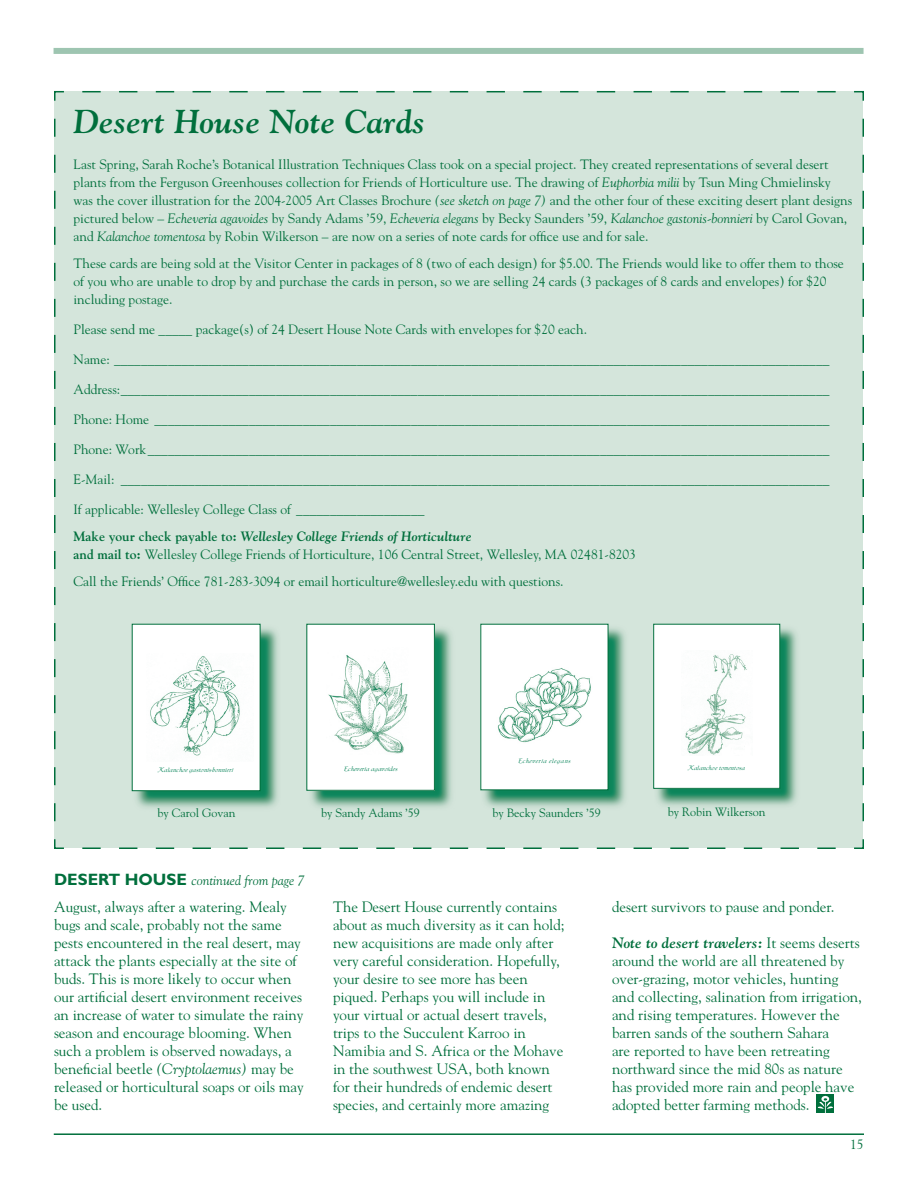
<style>
.page{position:relative;width:918px;height:1188px;background:#fff}
.page>*{position:absolute;margin:0;border:0;box-sizing:border-box;transform-origin:0 0}
.t1{font:italic 700 33px "Goudy";color:#006f3c}
.t2{font:15px/18px "Goudy";color:#006f3c}
.t3{font:13.5px/18px "Goudy";color:#006f3c}
.t4{font:italic 13.5px "Goudy";color:#006f3c}
.t5{font:12px "Goudy";color:#006f3c}
.t6{font:6.3px "Chaucer";color:#10885f}
.t7{font:6.3px "Chaucer";letter-spacing:.06em;color:#10885f}
.t8{font:6.15px "Chaucer";color:#10885f}
.s1{font-style:italic}
.s2{font-weight:700}
.s3{font-weight:700;font-style:italic}
.s4{font-family:"Gill Sans";font-weight:700;font-style:normal;font-size:16.5px}
</style>
<div class="page">
<hr style="left:54px;top:1133px;width:810px;height:2px;background:#006f3c">
<div style="left:54px;top:48px;width:810px;height:6px;background:#9ec5b1"></div>
<div style="left:54px;top:91px;width:810px;height:758px;background:#d4e5db"></div>
<img style="left:481px;top:625px;width:147px;height:186px">
<div style="left:481px;top:624px;width:127px;height:166px;background:#fff"></div>
<img style="left:497px;top:668px;width:94px;height:75px">
<img style="left:133px;top:625px;width:148px;height:187px">
<div style="left:132px;top:624px;width:128px;height:167px;background:#fff"></div>
<img style="left:150px;top:656px;width:90px;height:100px">
<img style="left:307px;top:625px;width:148px;height:186px">
<div style="left:307px;top:624px;width:127px;height:166px;background:#fff"></div>
<img style="left:328px;top:655px;width:80px;height:99px">
<img style="left:654px;top:625px;width:146px;height:184px">
<div style="left:654px;top:624px;width:126px;height:164px;background:#fff"></div>
<div style="left:653px;top:624px;width:127px;height:165px;border:1px solid #006f3c"></div>
<img style="left:685px;top:654px;width:62px;height:101px">
<img style="left:816px;top:1095px;width:18px;height:18px">
<h1 class="t1" style="left:74px;top:101px;width:353px">Desert House Note Cards</h1>
<p class="t3" style="left:74px;top:155px;width:780px">Last Spring, Sarah Roche’s Botanical Illustration Techniques Class took on a special project. They created representations of several desert plants from the Ferguson Greenhouses collection for Friends of Horticulture use. The drawing of <span class="s1">Euphorbia milii</span> by Tsun Ming Chmielinsky was the cover illustration for the 2004-2005 Art Classes Brochure <span class="s1">(see sketch on page 7)</span> and the other four of these exciting desert plant designs pictured below – <span class="s1">Echeveria agavoides</span> by Sandy Adams ’59, <span class="s1">Echeveria elegans</span> by Becky Saunders ’59, <span class="s1">Kalanchoe gastonis-bonnieri</span> by Carol Govan, and <span class="s1">Kalanchoe tomentosa</span> by Robin Wilkerson – are now on a series of note cards for office use and for sale.</p>
<p class="t3" style="left:74px;top:254px;width:772px">These cards are being sold at the Visitor Center in packages of 8 (two of each design) for $5.00. The Friends would like to offer them to those of you who are unable to drop by and purchase the cards in person, so we are selling 24 cards (3 packages of 8 cards and envelopes) for $20 including postage.</p>
<p class="t3" style="left:74px;top:320px;width:515px">Please send me _____ package(s) of 24 Desert House Note Cards with envelopes for $20 each.</p>
<p class="t3" style="left:74px;top:350px;width:757px">Name: __________________________________________________________________________________________________________</p>
<p class="t3" style="left:74px;top:380px;width:757px">Address: _________________________________________________________________________________________________________</p>
<p class="t3" style="left:74px;top:410px;width:757px">Phone: Home ____________________________________________________________________________________________________</p>
<p class="t3" style="left:74px;top:440px;width:757px">Phone: Work _____________________________________________________________________________________________________</p>
<p class="t3" style="left:74px;top:470px;width:757px">E-Mail: _________________________________________________________________________________________________________</p>
<p class="t3" style="left:74px;top:496px;width:400px;line-height:27px">If applicable: Wellesley College Class of ___________________<br><span class="s2">Make your check payable to:</span> <span class="s3">Wellesley College Friends of Horticulture</span></p>
<p class="t3" style="left:74px;top:541px;width:564px;line-height:27px"><span class="s2">and mail to:</span> Wellesley College Friends of Horticulture, 106 Central Street, Wellesley, MA 02481-8203<br>Call the Friends’ Office 781-283-3094 or email horticulture@wellesley.edu with questions.</p>
<p class="t7" style="left:519px;top:757px;width:53px">Echeveria elegans</p>
<p class="t6" style="left:159px;top:766px;width:76px">Kalanchoe gastonis-bonnieri</p>
<p class="t6" style="left:344px;top:765px;width:55px">Echeveria agavoides</p>
<p class="t8" style="left:689px;top:764px;width:58px">Kalanchoe tomentosa</p>
<p class="t5" style="left:158px;top:805px;width:79px">by Carol Govan</p>
<p class="t5" style="left:321px;top:805px;width:100px">by Sandy Adams ’59</p>
<p class="t5" style="left:493px;top:805px;width:110px">by Becky Saunders ’59</p>
<p class="t5" style="left:668px;top:804px;width:99px">by Robin Wilkerson</p>
<p class="t4" style="left:54px;top:873px;width:252px"><span class="s4">DESERT HOUSE</span> continued from page 7</p>
<p class="t2" style="left:54px;top:897px;width:251px">August, always after a watering. Mealy bugs and scale, probably not the same pests encountered in the real desert, may attack the plants especially at the site of buds. This is more likely to occur when our artificial desert environment receives an increase of water to simulate the rainy season and encourage blooming. When such a problem is observed nowadays, a beneficial beetle <span class="s1">(Cryptolaemus)</span> may be released or horticultural soaps or oils may be used.</p>
<p class="t2" style="left:333px;top:897px;width:233px">The Desert House currently contains about as much diversity as it can hold; new acquisitions are made only after very careful consideration. Hopefully, your desire to see more has been piqued. Perhaps you will include in your virtual or actual desert travels, trips to the Succulent Karroo in Namibia and S. Africa or the Mohave in the southwest USA, both known for their hundreds of endemic desert species, and certainly more amazing</p>
<p class="t2" style="left:612px;top:897px;width:224px">desert survivors to pause and ponder.</p>
<p class="t2" style="left:612px;top:933px;width:251px"><span class="s3">Note to desert travelers:</span> It seems deserts around the world are all threatened by over-grazing, motor vehicles, hunting and collecting, salination from irrigation, and rising temperatures. However the barren sands of the southern Sahara<br>are reported to have been retreating northward since the mid 80s as nature has provided more rain and people have adopted better farming methods.</p>
<p class="t3" style="left:850px;top:1135px;width:15px">15</p>
</div>
